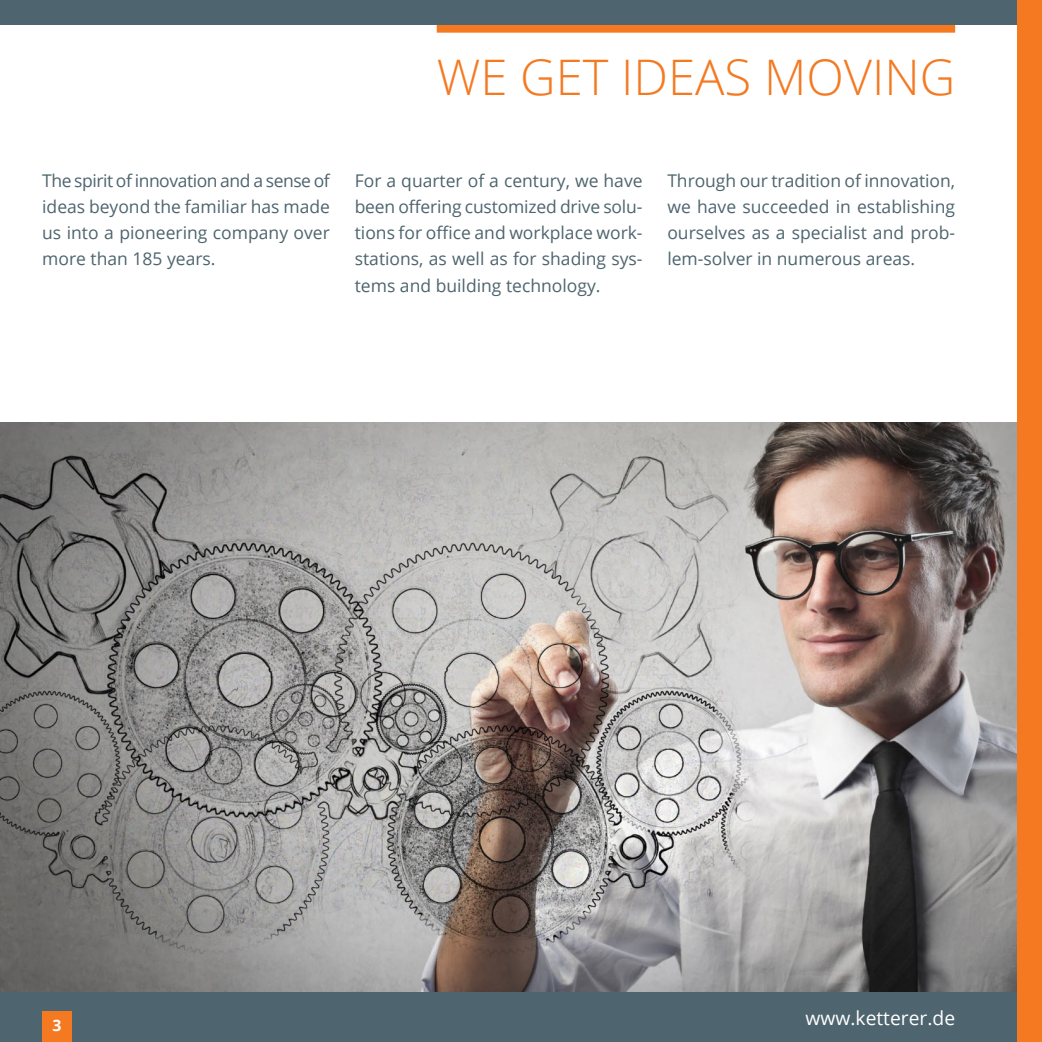
<style>
.page{position:relative;width:1042px;height:1042px;background:#fff}
.page>*{position:absolute;margin:0;border:0;box-sizing:border-box;transform-origin:0 0}
.t1{font:300 49px "Open Sans";color:#f47921}
.t2{font:19.25px "Open Sans";color:#fff}
.t3{font:17.5px/26.2px "Open Sans";color:#4e646e;text-align:justify}
.t4{font:700 15.75px "Open Sans";color:#fff}
</style>
<div class="page">
<img style="left:0;top:423px;width:1017px;height:569px">
<div style="left:437px;top:19px;width:518px;height:14px;background:#f47921"></div>
<div style="left:0;top:0;width:1042px;height:25px;background:#4e646e"></div>
<div style="left:0;top:992px;width:1042px;height:50px;background:#4e646e"></div>
<div style="left:42px;top:1011px;width:30px;height:31px;background:#f47921"></div>
<div style="left:1017px;top:0;width:25px;height:1042px;background:#f47921"></div>
<h1 class="t1" style="left:437px;top:49px;width:520px">WE GET IDEAS MOVING</h1>
<p class="t3" style="left:42px;top:169px;width:289px">The spirit of innovation and a sense of ideas beyond the familiar has made us into a pioneering company over more than 185 years.</p>
<p class="t3" style="left:355px;top:169px;width:289px">For a quarter of a century, we have been offering customized drive solu&shy;tions for office and workplace work&shy;stations, as well as for shading sys&shy;tems and building technology.</p>
<p class="t3" style="left:667px;top:169px;width:289px">Through our tradition of innovation, we have succeeded in establishing ourselves as a specialist and prob&shy;lem-solver in numerous areas.</p>
<p class="t4" style="left:52px;top:1016px;width:10px">3</p>
<p class="t2" style="left:805px;top:1006px;width:151px">www.ketterer.de</p>
</div>
